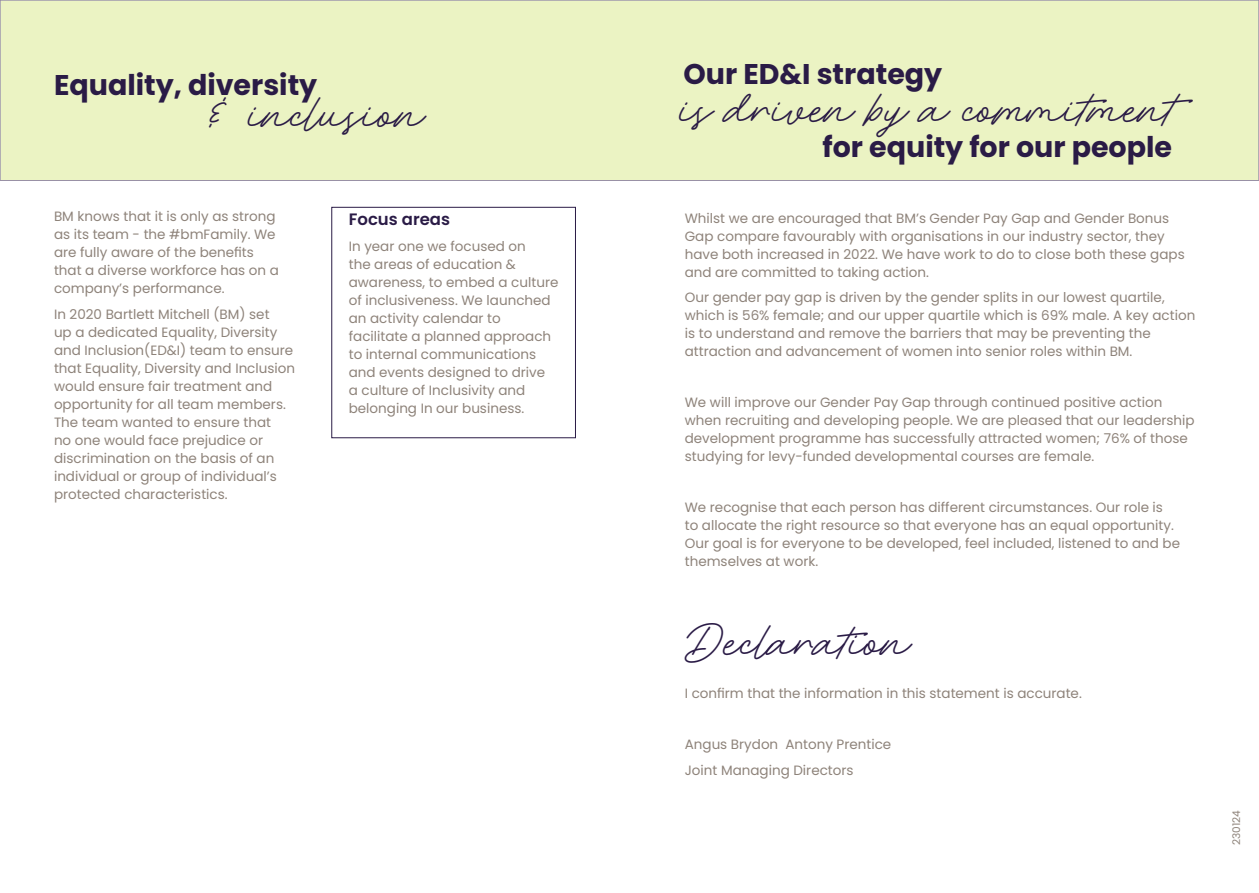
<style>
.page{position:relative;width:1259px;height:893px;background:#fff}
.page>*{position:absolute;margin:0;border:0;box-sizing:border-box;transform-origin:0 0}
.Rocket_clouds_headin{font:30px "Rocket Clouds";color:#2a1b46}
.Heading{font:700 28.5px "Poppins";color:#2a1b46}
.Subhead_purple{font:600 16.5px "Poppins";color:#2a1b46}
.Body_copy_poppins_9{font:13.5px/18px "Poppins";color:#8e837a}
.Body_copy_poppins_9-2{font:10.5px "Poppins";color:#8e837a}
</style>
<div class="page">
<div style="left:0;top:0;width:1259px;height:181px;background:#ebf3c3"></div>
<div style="left:331px;top:207px;width:245px;height:231px;border:1px solid #2a1b46"></div>
<p class="Heading" style="left:54px;top:68px;width:265px">Equality, diversity</p>
<p class="Rocket_clouds_headin" style="left:209px;top:99px;width:217px">&amp; inclusion</p>
<p class="Body_copy_poppins_9" style="left:54px;top:208px;width:226px">BM knows that it is only as strong as its team - the #bmFamily. We are fully aware of the benefits that a diverse workforce has on a company’s performance.</p>
<p class="Body_copy_poppins_9" style="left:54px;top:305px;width:243px">In 2020 Bartlett Mitchell (BM) set<br>up a dedicated Equality, Diversity and Inclusion(ED&amp;I) team to ensure that Equality, Diversity and Inclusion would ensure fair treatment and opportunity for all team members.<br>The team wanted to ensure that<br>no one would face prejudice or discrimination on the basis of an individual or group of individual’s protected characteristics.</p>
<p class="Subhead_purple" style="left:349px;top:209px;width:103px">Focus areas</p>
<p class="Body_copy_poppins_9" style="left:349px;top:237px;width:211px">In year one we focused on<br>the areas of education &amp; awareness, to embed a culture of inclusiveness. We launched an activity calendar to facilitate a planned approach to internal communications and events designed to drive<br>a culture of Inclusivity and belonging In our business.</p>
<p class="Heading" style="left:683px;top:57px;width:260px">Our ED&amp;I strategy</p>
<p class="Rocket_clouds_headin" style="left:680px;top:94px;width:521px">is driven by a commitment</p>
<p class="Heading" style="left:822px;top:130px;width:351px">for equity for our people</p>
<p class="Body_copy_poppins_9" style="left:685px;top:209px;width:501px">Whilst we are encouraged that BM’s Gender Pay Gap and Gender Bonus Gap compare favourably with organisations in our industry sector, they have both increased in 2022. We have work to do to close both these gaps and are committed to taking action.</p>
<p class="Body_copy_poppins_9" style="left:685px;top:288px;width:512px">Our gender pay gap is driven by the gender splits in our lowest quartile, which is 56% female; and our upper quartile which is 69% male. A key action is to understand and remove the barriers that may be preventing the attraction and advancement of women into senior roles within BM.</p>
<p class="Body_copy_poppins_9" style="left:685px;top:393px;width:511px">We will improve our Gender Pay Gap through continued positive action when recruiting and developing people. We are pleased that our leadership development programme has successfully attracted women; 76% of those studying for levy-funded developmental courses are female.</p>
<p class="Body_copy_poppins_9" style="left:685px;top:498px;width:497px">We recognise that each person has different circumstances. Our role is<br>to allocate the right resource so that everyone has an equal opportunity.<br>Our goal is for everyone to be developed, feel included, listened to and be themselves at work.</p>
<p class="Rocket_clouds_headin" style="left:685px;top:627px;width:228px">Declaration</p>
<p class="Body_copy_poppins_9" style="left:685px;top:685px;width:398px">I confirm that the information in this statement is accurate.</p>
<p class="Body_copy_poppins_9" style="left:685px;top:736px;width:208px">Angus Brydon Antony Prentice</p>
<p class="Body_copy_poppins_9" style="left:685px;top:761px;width:170px">Joint Managing Directors</p>
<p class="Body_copy_poppins_9-2" style="left:1230px;top:845px;width:36px;rotate:-90deg">230124</p>
</div>
